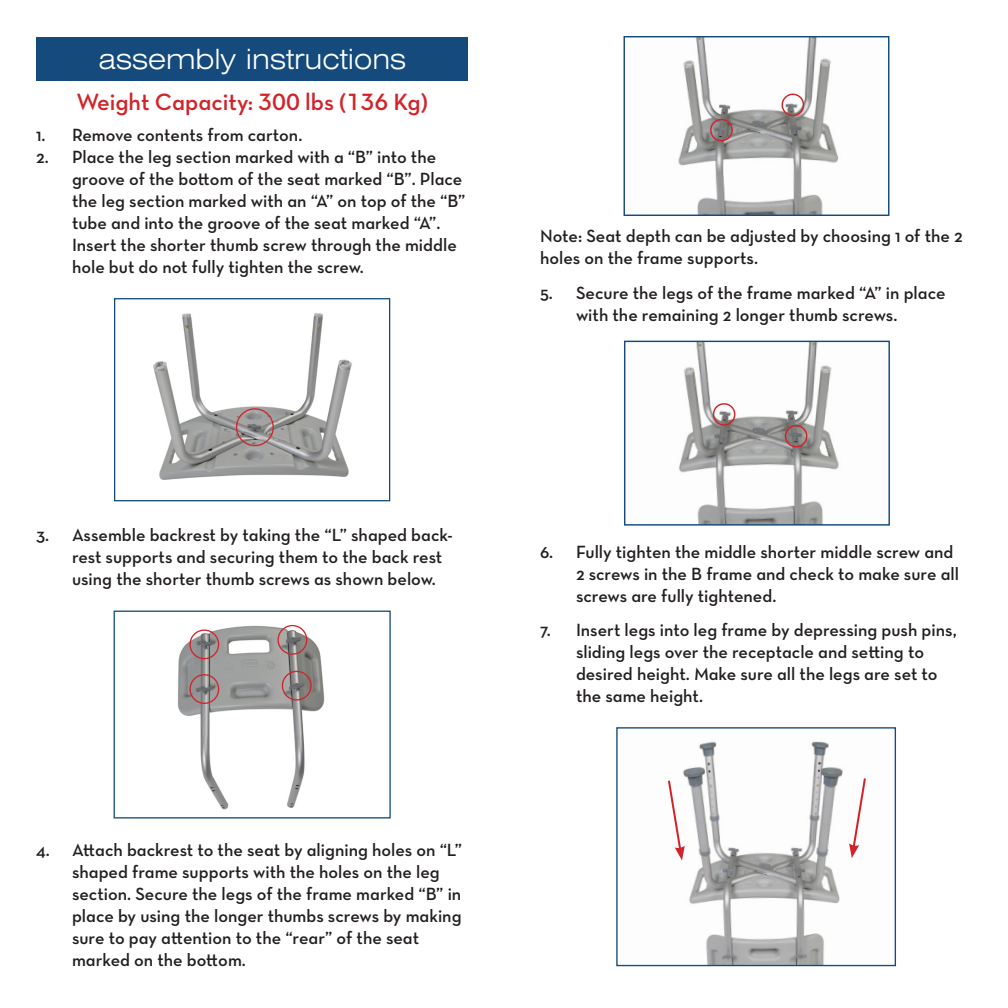
<style>
.page{position:relative;width:1008px;height:1008px;background:#fff}
.page>*{position:absolute;margin:0;border:0;box-sizing:border-box;transform-origin:0 0}
.t1{font:300 expanded 28px "Swiss 721 BT";color:#fff}
.t2{font:24px "Neutra Text TFPS Demi Alt";color:#d1232a}
.t3{font:18px/22px "Neutraface Text Demi Alt";color:#231f20}
</style>
<div class="page">
<div style="left:36px;top:37px;width:432px;height:43px;background:#144a7c"></div>
<img style="left:153px;top:313px;width:199px;height:167px">
<div style="left:114px;top:298px;width:276px;height:203px;border:1px solid #144a7c"></div>
<div style="left:236px;top:408px;width:38px;height:38px;border:1px solid #d1232a;border-radius:50%"></div>
<img style="left:177px;top:624px;width:148px;height:186px">
<div style="left:114px;top:611px;width:277px;height:208px;border:1px solid #144a7c"></div>
<div style="left:189px;top:629px;width:30px;height:30px;border:1px solid #d1232a;border-radius:50%"></div>
<div style="left:189px;top:674px;width:30px;height:30px;border:1px solid #d1232a;border-radius:50%"></div>
<div style="left:282px;top:671px;width:30px;height:30px;border:1px solid #d1232a;border-radius:50%"></div>
<div style="left:278px;top:625px;width:29px;height:30px;border:1px solid #d1232a;border-radius:50%"></div>
<img style="left:678px;top:38px;width:161px;height:176px">
<div style="left:624px;top:36px;width:265px;height:180px;border:1px solid #144a7c"></div>
<div style="left:710px;top:119px;width:23px;height:22px;border:1px solid #d1232a;border-radius:50%"></div>
<svg style="left:781px;top:93px;width:23px;height:24px"></svg>
<img style="left:681px;top:741px;width:162px;height:223px">
<div style="left:616px;top:727px;width:280px;height:239px;border:1px solid #144a7c"></div>
<svg style="left:668px;top:778px;width:17px;height:82px"></svg>
<svg style="left:849px;top:778px;width:17px;height:80px"></svg>
<img style="left:679px;top:343px;width:160px;height:181px">
<div style="left:624px;top:341px;width:266px;height:185px;border:1px solid #144a7c"></div>
<div style="left:713px;top:403px;width:22px;height:23px;border:1px solid #d1232a;border-radius:50%"></div>
<svg style="left:785px;top:425px;width:23px;height:23px"></svg>
<p class="t1" style="left:98px;top:43px;width:310px">assembly instructions</p>
<p class="t2" style="left:76px;top:87px;width:353px">Weight Capacity: 300 lbs (136 Kg)</p>
<p class="t3" style="left:36px;top:124px;width:268px">1. Remove contents from carton.</p>
<p class="t3" style="left:72px;top:146px;width:395px;text-indent:-36px">2. Place the leg section marked with a “B” into the groove of the bottom of the seat marked “B”. Place the leg section marked with an “A” on top of the “B” tube and into the groove of the seat marked “A”.<br>Insert the shorter thumb screw through the middle hole but do not fully tighten the screw.</p>
<p class="t3" style="left:540px;top:225px;width:424px">Note: Seat depth can be adjusted by choosing 1 of the 2 holes on the frame supports.</p>
<p class="t3" style="left:576px;top:282px;width:371px;text-indent:-36px">5. Secure the legs of the frame marked “A” in place with the remaining 2 longer thumb screws.</p>
<p class="t3" style="left:72px;top:524px;width:382px;text-indent:-36px">3. Assemble backrest by taking the “L” shaped back&shy;rest supports and securing them to the back rest using the shorter thumb screws as shown below.</p>
<p class="t3" style="left:72px;top:839px;width:392px;text-indent:-36px">4. Attach backrest to the seat by aligning holes on “L” shaped frame supports with the holes on the leg section. Secure the legs of the frame marked “B” in place by using the longer thumbs screws by making sure to pay attention to the “rear” of the seat marked on the bottom.</p>
<p class="t3" style="left:576px;top:540px;width:385px;text-indent:-36px">6. Fully tighten the middle shorter middle screw and<br>2 screws in the B frame and check to make sure all screws are fully tightened.</p>
<p class="t3" style="left:576px;top:619px;width:382px;text-indent:-36px">7. Insert legs into leg frame by depressing push pins, sliding legs over the receptacle and setting to desired height. Make sure all the legs are set to the same height.</p>
</div>
